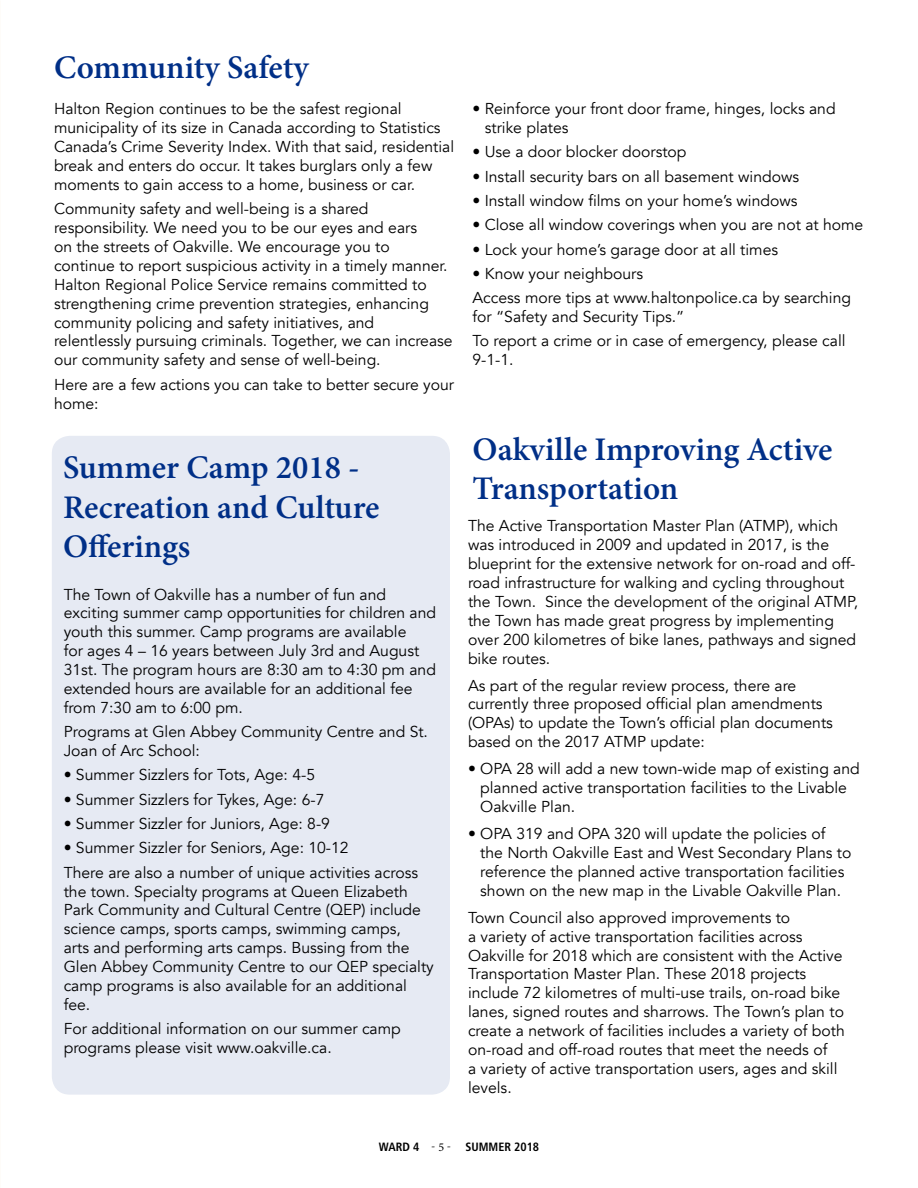
<style>
.page{position:relative;width:918px;height:1188px;background:#fff}
.page>*{position:absolute;margin:0;border:0;box-sizing:border-box;transform-origin:0 0}
.t1{font:600 33px/39.6px "Minion Pro";color:#002f87}
.t2{font:15.75px/18.9px "Avenir";color:#000}
.t3{font:700 condensed 12px "Frutiger";color:#000}
.s1{font-family:"Minion Pro";font-weight:400;font-stretch:normal}
</style>
<div class="page">
<div style="left:52px;top:436px;width:398px;height:659px;background:#e6eaf3;border-radius:18px"></div>
<h1 class="t1" style="left:54px;top:47px;width:256px">Community Safety</h1>
<p class="t2" style="left:54px;top:100px;width:402px">Halton Region continues to be the safest regional municipality of its size in Canada according to Statistics Canada’s Crime Severity Index. With that said, residential break and enters do occur. It takes burglars only a few moments to gain access to a home, business or car.</p>
<p class="t2" style="left:54px;top:200px;width:400px">Community safety and well-being is a shared responsibility. We need you to be our eyes and ears<br>on the streets of Oakville. We encourage you to continue to report suspicious activity in a timely manner.<br>Halton Regional Police Service remains committed to strengthening crime prevention strategies, enhancing community policing and safety initiatives, and relentlessly pursuing criminals. Together, we can increase our community safety and sense of well-being.</p>
<p class="t2" style="left:54px;top:375px;width:402px">Here are a few actions you can take to better secure your home:</p>
<h1 class="t1" style="left:63px;top:448px;width:318px">Summer Camp 2018 -<br>Recreation and Culture<br>Offerings</h1>
<p class="t2" style="left:64px;top:585px;width:374px">The Town of Oakville has a number of fun and exciting summer camp opportunities for children and youth this summer. Camp programs are available<br>for ages 4 – 16 years between July 3rd and August 31st. The program hours are 8:30 am to 4:30 pm and extended hours are available for an additional fee from 7:30 am to 6:00 pm.</p>
<p class="t2" style="left:64px;top:723px;width:366px">Programs at Glen Abbey Community Centre and St.<br>Joan of Arc School:</p>
<p class="t2" style="left:64px;top:766px;width:253px">• Summer Sizzlers for Tots, Age: 4-5</p>
<p class="t2" style="left:64px;top:790px;width:262px">• Summer Sizzlers for Tykes, Age: 6-7</p>
<p class="t2" style="left:64px;top:814px;width:268px">• Summer Sizzler for Juniors, Age: 8-9</p>
<p class="t2" style="left:64px;top:836px;width:356px;line-height:24.3px">• Summer Sizzler for Seniors, Age: 10-12<br>There are also a number of unique activities across</p>
<p class="t2" style="left:64px;top:882px;width:372px">the town. Specialty programs at Queen Elizabeth Park Community and Cultural Centre (QEP) include science camps, sports camps, swimming camps,<br>arts and performing arts camps. Bussing from the Glen Abbey Community Centre to our QEP specialty camp programs is also available for an additional fee.</p>
<p class="t2" style="left:64px;top:1020px;width:339px">For additional information on our summer camp programs please visit www.oakville.ca.</p>
<p class="t2" style="left:485px;top:100px;width:352px;text-indent:-12px">• Reinforce your front door frame, hinges, locks and strike plates</p>
<p class="t2" style="left:472px;top:143px;width:216px">• Use a door blocker doorstop</p>
<p class="t2" style="left:472px;top:167px;width:328px">• Install security bars on all basement windows</p>
<p class="t2" style="left:472px;top:191px;width:327px">• Install window films on your home’s windows</p>
<p class="t2" style="left:472px;top:216px;width:392px">• Close all window coverings when you are not at home</p>
<p class="t2" style="left:472px;top:240px;width:307px">• Lock your home’s garage door at all times</p>
<p class="t2" style="left:472px;top:262px;width:380px;line-height:24.3px">• Know your neighbours<br>Access more tips at www.haltonpolice.ca by searching</p>
<p class="t2" style="left:472px;top:305px;width:375px;line-height:24.3px">for “Safety and Security Tips.”<br>To report a crime or in case of emergency, please call</p>
<p class="t2" style="left:472px;top:351px;width:43px">9-1-1.</p>
<h1 class="t1" style="left:472px;top:429px;width:362px">Oakville Improving Active<br>Transportation</h1>
<p class="t2" style="left:468px;top:517px;width:392px">The Active Transportation Master Plan (ATMP), which was introduced in 2009 and updated in 2017, is the blueprint for the extensive network for on-road and off&shy;road infrastructure for walking and cycling throughout the Town. Since the development of the original ATMP, the Town has made great progress by implementing over 200 kilometres of bike lanes, pathways and signed bike routes.</p>
<p class="t2" style="left:468px;top:676px;width:366px">As part of the regular review process, there are currently three proposed official plan amendments (OPAs) to update the Town’s official plan documents based on the 2017 ATMP update:</p>
<p class="t2" style="left:480px;top:760px;width:381px;text-indent:-12px">• OPA 28 will add a new town-wide map of existing and planned active transportation facilities to the Livable<br>Oakville Plan.</p>
<p class="t2" style="left:480px;top:824px;width:373px;text-indent:-12px">• OPA 319 and OPA 320 will update the policies of the North Oakville East and West Secondary Plans to reference the planned active transportation facilities shown on the new map in the Livable Oakville Plan.</p>
<p class="t2" style="left:468px;top:908px;width:378px">Town Council also approved improvements to<br>a variety of active transportation facilities across Oakville for 2018 which are consistent with the Active Transportation Master Plan. These 2018 projects include 72 kilometres of multi-use trails, on-road bike lanes, signed routes and sharrows. The Town’s plan to create a network of facilities includes a variety of both on-road and off-road routes that meet the needs of<br>a variety of active transportation users, ages and skill levels.</p>
<p class="t3" style="left:379px;top:1140px;width:162px">Ward 4 <span class="s1">- 5 -</span> SUMMER 2018</p>
</div>
